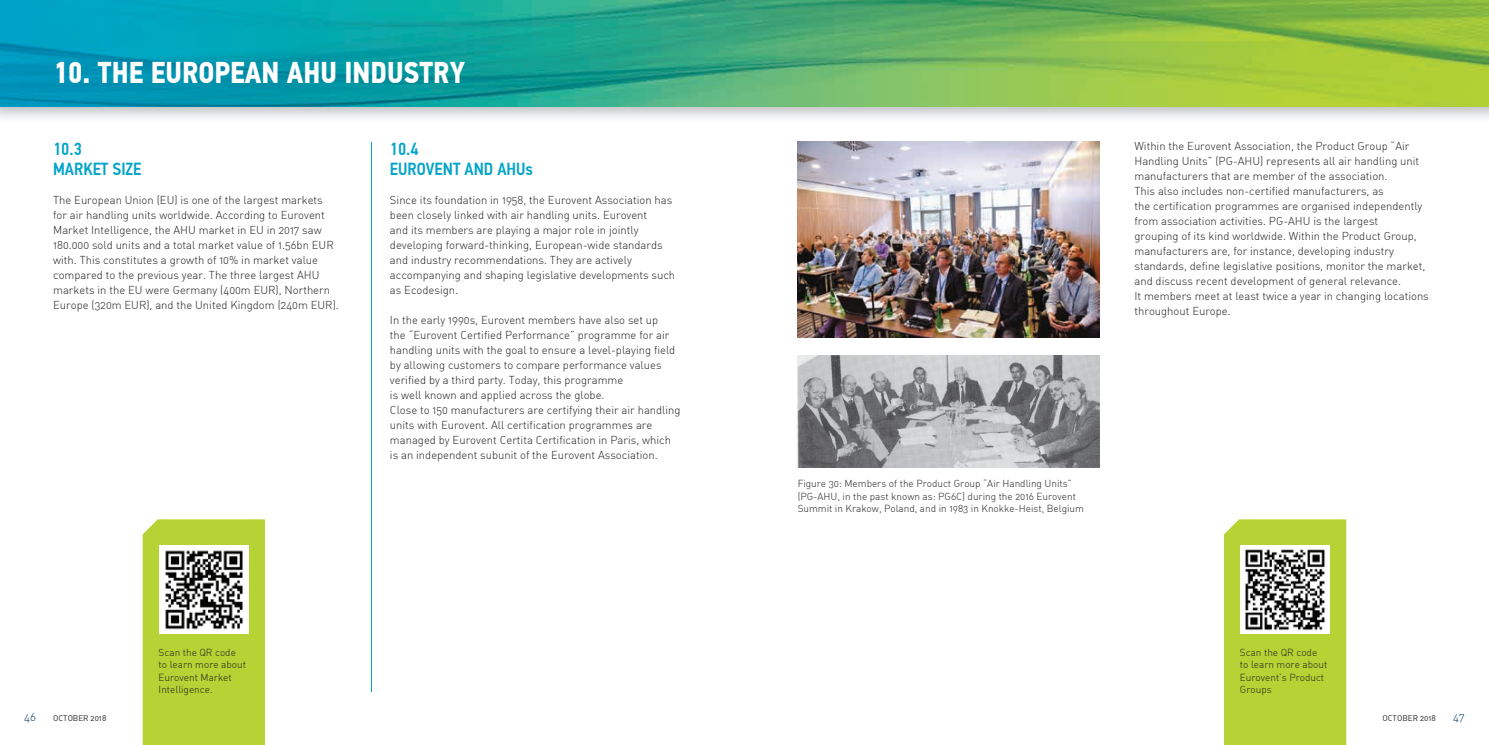
<style>
.page{position:relative;width:1489px;height:745px;background:#fff}
.page>*{position:absolute;margin:0;border:0;box-sizing:border-box;transform-origin:0 0}
.t1{font:700 30px "PF Din Text Cond Pro";color:#fff}
.t2{font:500 17.5px/20px "PF Din Text Cond Pro";color:#00a4c8}
.t3{font:300 11.25px/15px "DIN Alternate";color:#231f20}
.t4{font:300 11.25px "DIN Alternate";color:#003965}
.t5{font:300 10px/12.5px "DIN Alternate";color:#231f20}
.t6{font:8.12px "DIN Alternate";color:#231f20}
</style>
<div class="page">
<img style="left:0;top:106px;width:1488px;height:12px">
<img style="left:0;top:0;width:1488px;height:106px">
<hr style="left:371px;top:142px;width:1px;height:549px;background:#00a4c8">
<img style="left:797px;top:142px;width:301px;height:195px">
<img style="left:797px;top:355px;width:301px;height:112px">
<div style="left:143px;top:519px;width:122px;height:225px;background:#b5d334"></div>
<img style="left:159px;top:545px;width:89px;height:88px">
<div style="left:1224px;top:519px;width:122px;height:225px;background:#b5d334"></div>
<img style="left:1240px;top:545px;width:89px;height:88px">
<h1 class="t1" style="left:53px;top:54px;width:413px">10. THE EUROPEAN AHU INDUSTRY</h1>
<h2 class="t2" style="left:53px;top:139px;width:90px">10.3<br>MARKET SIZE</h2>
<p class="t3" style="left:53px;top:192px;width:287px">The European Union (EU) is one of the largest markets for air handling units worldwide. According to Eurovent Market Intelligence, the AHU market in EU in 2017 saw 180.000 sold units and a total market value of 1.56bn EUR with. This constitutes a growth of 10% in market value compared to the previous year. The three largest AHU markets in the EU were Germany (400m EUR), Northern Europe (320m EUR), and the United Kingdom (240m EUR).</p>
<h2 class="t2" style="left:390px;top:139px;width:144px">10.4<br>EUROVENT AND AHUs</h2>
<p class="t3" style="left:390px;top:192px;width:287px">Since its foundation in 1958, the Eurovent Association has been closely linked with air handling units. Eurovent<br>and its members are playing a major role in jointly developing forward-thinking, European-wide standards and industry recommendations. They are actively accompanying and shaping legislative developments such as Ecodesign.</p>
<p class="t3" style="left:390px;top:312px;width:292px">In the early 1990s, Eurovent members have also set up<br>the “Eurovent Certified Performance” programme for air handling units with the goal to ensure a level-playing field by allowing customers to compare performance values verified by a third party. Today, this programme<br>is well known and applied across the globe.<br>Close to 150 manufacturers are certifying their air handling units with Eurovent. All certification programmes are managed by Eurovent Certita Certification in Paris, which is an independent subunit of the Eurovent Association.</p>
<p class="t3" style="left:1134px;top:138px;width:296px">Within the Eurovent Association, the Product Group “Air Handling Units” (PG-AHU) represents all air handling unit manufacturers that are member of the association.<br>This also includes non-certified manufacturers, as<br>the certification programmes are organised independently from association activities. PG-AHU is the largest<br>grouping of its kind worldwide. Within the Product Group, manufacturers are, for instance, developing industry standards, define legislative positions, monitor the market, and discuss recent development of general relevance.<br>It members meet at least twice a year in changing locations throughout Europe.</p>
<p class="t5" style="left:797px;top:476px;width:288px">Figure 30: Members of the Product Group “Air Handling Units” (PG-AHU, in the past known as: PG6C) during the 2016 Eurovent<br>Summit in Krakow, Poland, and in 1983 in Knokke-Heist, Belgium</p>
<p class="t5" style="left:159px;top:645px;width:89px">Scan the QR code to learn more about<br>Eurovent Market<br>Intelligence.</p>
<p class="t5" style="left:1239px;top:645px;width:89px">Scan the QR code to learn more about<br>Eurovent’s Product<br>Groups</p>
<p class="t4" style="left:24px;top:709px;width:13px">46</p>
<p class="t6" style="left:53px;top:712px;width:55px">OCTOBER 2018</p>
<p class="t6" style="left:1382px;top:712px;width:55px">OCTOBER 2018</p>
<p class="t4" style="left:1452px;top:709px;width:13px">47</p>
</div>
